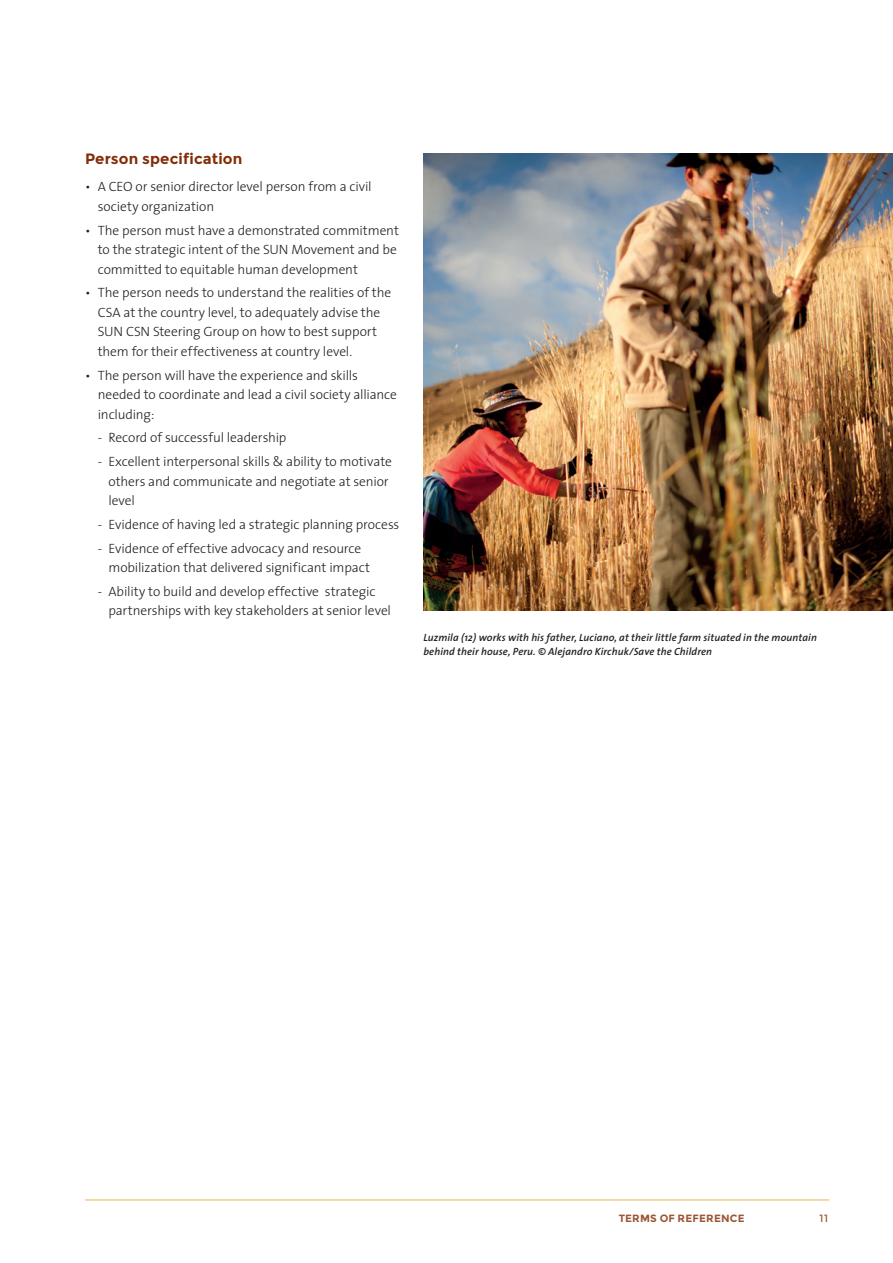
<style>
.page{position:relative;width:893px;height:1263px;background:#fff}
.page>*{position:absolute;margin:0;border:0;box-sizing:border-box;transform-origin:0 0}
.t1{font:700 15px "Montserrat";letter-spacing:.01em;color:#832d08}
.t2{font:300 13.5px/19.5px "The Sans";letter-spacing:-.005em;color:#231f20}
.t3{font:italic 600 10.5px/13.5px "The Sans";letter-spacing:.01em;color:#231f20}
.t4{font:700 10.5px "Montserrat";letter-spacing:.02em;color:#9d5634}
.t5{font:10.5px "Montserrat";color:#9d5634}
</style>
<div class="page">
<img style="left:423px;top:153px;width:470px;height:457px">
<hr style="left:85px;top:1199px;width:744px;height:2px;background:#f2cf8c">
<p class="t1" style="left:85px;top:150px;width:159px">Person specification</p>
<p class="t2" style="left:98px;top:177px;width:275px;text-indent:-13px">• A CEO or senior director level person from a civil society organization</p>
<p class="t2" style="left:98px;top:220px;width:303px;text-indent:-13px">• The person must have a demonstrated commitment to the strategic intent of the SUN Movement and be committed to equitable human development</p>
<p class="t2" style="left:98px;top:283px;width:295px;text-indent:-13px">• The person needs to understand the realities of the CSA at the country level, to adequately advise the SUN CSN Steering Group on how to best support them for their effectiveness at country level.</p>
<p class="t2" style="left:98px;top:365px;width:301px;text-indent:-13px">• The person will have the experience and skills needed to coordinate and lead a civil society alliance including:</p>
<p class="t2" style="left:98px;top:428px;width:190px">- Record of successful leadership</p>
<p class="t2" style="left:108px;top:451px;width:285px;text-indent:-11px">- Excellent interpersonal skills &amp; ability to motivate others and communicate and negotiate at senior level</p>
<p class="t2" style="left:98px;top:514px;width:303px">- Evidence of having led a strategic planning process</p>
<p class="t2" style="left:108px;top:538px;width:263px;text-indent:-11px">- Evidence of effective advocacy and resource mobilization that delivered significant impact</p>
<p class="t2" style="left:108px;top:581px;width:284px;text-indent:-11px">- Ability to build and develop effective strategic partnerships with key stakeholders at senior level</p>
<p class="t3" style="left:423px;top:631px;width:395px">Luzmila (12) works with his father, Luciano, at their little farm situated in the mountain behind their house, Peru. © Alejandro Kirchuk/Save the Children</p>
<p class="t4" style="left:619px;top:1212px;width:127px">TERMS OF REFERENCE</p>
<p class="t5" style="left:819px;top:1212px;width:12px">11</p>
</div>
